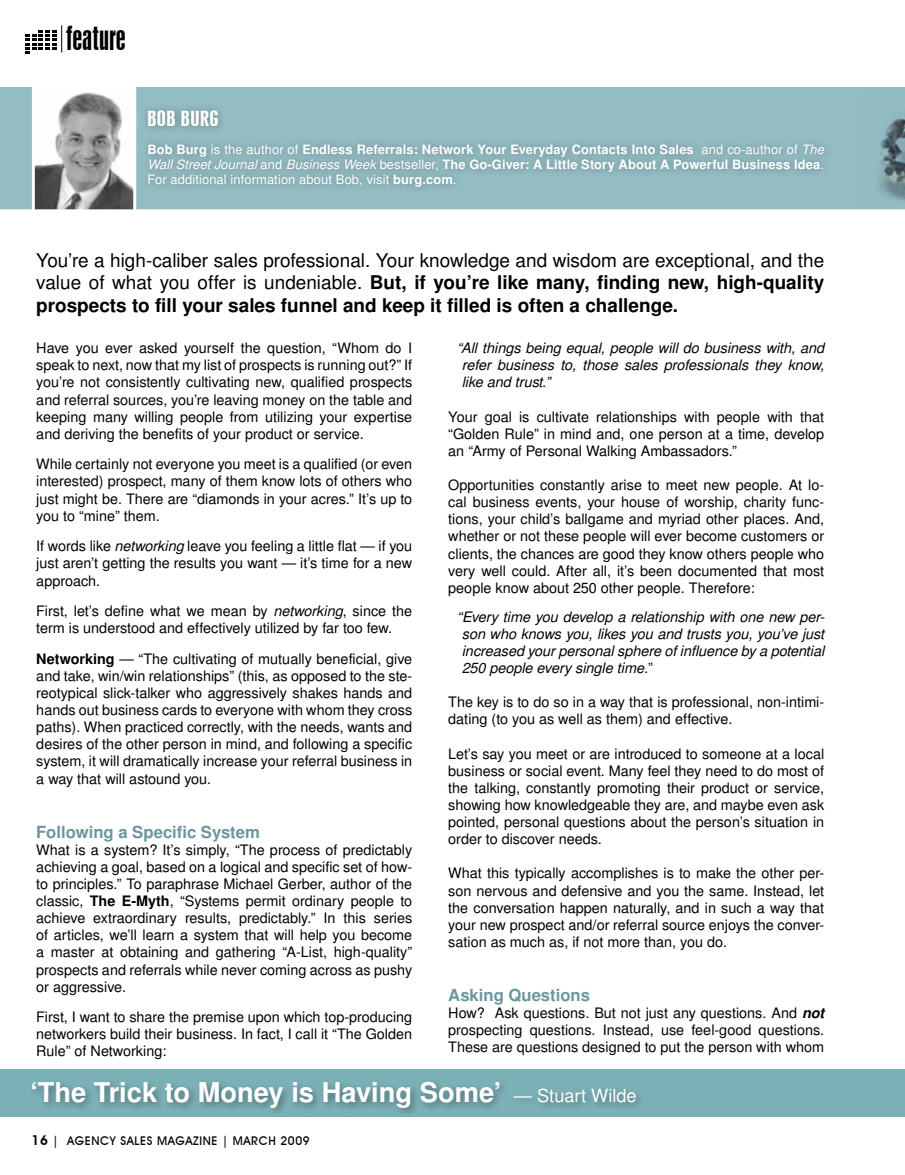
<style>
.page{position:relative;width:905px;height:1175px;background:#fff}
.page>*{position:absolute;margin:0;border:0;box-sizing:border-box;transform-origin:0 0}
.t1{font:31.05px "Swiss 924 BT Regular B";color:#000}
.t2{font:700 27px "Turkish Sans SSK";color:#fff}
.t3{font:19.5px "Swiss 924 BT Regular B";letter-spacing:.02em;color:#fff;scale:1.25 1}
.t4{font:18.75px/22.5px "Turkish Sans SSK";color:#000;text-align:justify}
.t5{font:700 16.5px "Turkish Sans SSK";color:#6a979e}
.t6{font:14.25px/17.1px "Turkish Sans SSK";color:#000;text-align:justify}
.t7{font:italic 14.25px/17.1px "Turkish Sans SSK";color:#000;text-align:justify}
.t8{font:700 12.75px/15.3px "Turkish Sans SSK";letter-spacing:.01em;color:#fff;text-align:justify}
.t9{font:500 12px "Avant Garde IT Cby BT";letter-spacing:.05em;color:#000}
.s1{font-weight:400}
.s2{font-weight:400;font-style:italic}
.s3{font-weight:700}
.s4{font-style:italic}
.s5{font-weight:400;font-size:18px}
.s6{font-style:normal}
.s7{font-weight:700;font-style:italic}
.s8{font-weight:600;font-size:13.5px}
</style>
<div class="page">
<div style="left:0;top:1069px;width:904px;height:47px;background:#7cb0b7"></div>
<div style="left:0;top:87px;width:904px;height:125px;background:#94bcc3"></div>
<div style="left:140px;top:103px;width:692px;height:92px;background:#000;opacity:.31"></div>
<div style="left:28px;top:1078px;width:617px;height:40px;background:#000;opacity:.35"></div>
<img style="left:35px;top:87px;width:98px;height:122px">
<hr style="left:32px;top:81px;width:3px;height:135px;background:#fff">
<hr style="left:133px;top:82px;width:3px;height:135px;background:#fff">
<img style="left:879px;top:118px;width:25px;height:83px">
<div style="left:0;top:209px;width:904px;height:8px;background:#fff"></div>
<h1 class="t1" style="left:66px;top:20px;width:61px">feature</h1>
<h3 class="t3" style="left:147px;top:107px;width:59px">bob burg</h3>
<p class="t8" style="left:147px;top:141px;width:678px">Bob Burg <span class="s1">is the author of</span> Endless Referrals: Network Your Everyday Contacts Into Sales <span class="s1">and co-author of</span> <span class="s2">The Wall Street Journal</span> <span class="s1">and</span> <span class="s2">Business Week</span> <span class="s1">bestseller,</span> The Go-Giver: A Little Story About A Powerful Business Idea<span class="s1">.<br>For additional information about Bob, visit</span> burg.com<span class="s1">.</span></p>
<p class="t4" style="left:36px;top:248px;width:789px">You’re a high-caliber sales professional. Your knowledge and wisdom are exceptional, and the value of what you offer is undeniable. <span class="s3">But, if you’re like many, finding new, high-quality prospects to fill your sales funnel and keep it filled is often a challenge.</span></p>
<p class="t6" style="left:36px;top:339px;width:377px">Have you ever asked yourself the question, “Whom do I speak to next, now that my list of prospects is running out?” If you’re not consistently cultivating new, qualified prospects and referral sources, you’re leaving money on the table and keeping many willing people from utilizing your expertise and deriving the benefits of your product or service.</p>
<p class="t6" style="left:36px;top:455px;width:377px">While certainly not everyone you meet is a qualified (or even interested) prospect, many of them know lots of others who just might be. There are “diamonds in your acres.” It’s up to you to “mine” them.</p>
<p class="t6" style="left:36px;top:537px;width:377px">If words like <span class="s4">networking</span> leave you feeling a little flat — if you just aren’t getting the results you want — it’s time for a new approach.</p>
<p class="t6" style="left:36px;top:602px;width:377px">First, let’s define what we mean by <span class="s4">networking</span>, since the term is understood and effectively utilized by far too few.</p>
<p class="t6" style="left:36px;top:650px;width:377px"><span class="s3">Networking</span> — “The cultivating of mutually beneficial, give and take, win/win relationships” (this, as opposed to the ste&shy;reotypical slick-talker who aggressively shakes hands and hands out business cards to everyone with whom they cross paths). When practiced correctly, with the needs, wants and desires of the other person in mind, and following a specific system, it will dramatically increase your referral business in a way that will astound you.</p>
<p class="t5" style="left:36px;top:821px;width:225px">Following a Specific System</p>
<p class="t6" style="left:36px;top:841px;width:377px">What is a system? It’s simply, “The process of predictably achieving a goal, based on a logical and specific set of how&shy;to principles.” To paraphrase Michael Gerber, author of the classic, <span class="s3">The E-Myth</span>, “Systems permit ordinary people to achieve extraordinary results, predictably.” In this series of articles, we’ll learn a system that will help you become a master at obtaining and gathering “A-List, high-quality” prospects and referrals while never coming across as pushy or aggressive.</p>
<p class="t6" style="left:36px;top:1008px;width:377px">First, I want to share the premise upon which top-producing networkers build their business. In fact, I call it “The Golden Rule” of Networking:</p>
<h2 class="t2" style="left:31px;top:1076px;width:607px">‘The Trick to Money is Having Some’ <span class="s5">— Stuart Wilde</span></h2>
<p class="t7" style="left:462px;top:339px;width:364px;text-indent:-5px">“All things being equal, people will do business with, and refer business to, those sales professionals they know, like and trust.”</p>
<p class="t6" style="left:448px;top:408px;width:377px">Your goal is cultivate relationships with people with that “Golden Rule” in mind and, one person at a time, develop an “Army of Personal Walking Ambassadors.”</p>
<p class="t6" style="left:448px;top:476px;width:377px">Opportunities constantly arise to meet new people. At lo&shy;cal business events, your house of worship, charity func&shy;tions, your child’s ballgame and myriad other places. And, whether or not these people will ever become customers or clients, the chances are good they know others people who very well could. After all, it’s been documented that most people know about 250 other people. Therefore:</p>
<p class="t7" style="left:462px;top:608px;width:364px;text-indent:-5px">“Every time you develop a relationship with one new per&shy;son who knows you, likes you and trusts you, you’ve just increased your personal sphere of influence by a potential 250 people every single time.<span class="s6">”</span></p>
<p class="t6" style="left:448px;top:693px;width:377px">The key is to do so in a way that is professional, non-intimi&shy;dating (to you as well as them) and effective.</p>
<p class="t6" style="left:448px;top:745px;width:377px">Let’s say you meet or are introduced to someone at a local business or social event. Many feel they need to do most of the talking, constantly promoting their product or service, showing how knowledgeable they are, and maybe even ask pointed, personal questions about the person’s situation in order to discover needs.</p>
<p class="t6" style="left:448px;top:864px;width:377px">What this typically accomplishes is to make the other per&shy;son nervous and defensive and you the same. Instead, let the conversation happen naturally, and in such a way that your new prospect and/or referral source enjoys the conver&shy;sation as much as, if not more than, you do.</p>
<p class="t5" style="left:448px;top:985px;width:143px">Asking Questions</p>
<p class="t6" style="left:448px;top:1004px;width:377px">How? Ask questions. But not just any questions. And <span class="s7">not </span>prospecting questions. Instead, use feel-good questions.<br>These are questions designed to put the person with whom</p>
<p class="t9" style="left:32px;top:1133px;width:280px"><span class="s8">16</span> | AGENCY SALES MAGAZINE | MARCH 2009</p>
</div>
